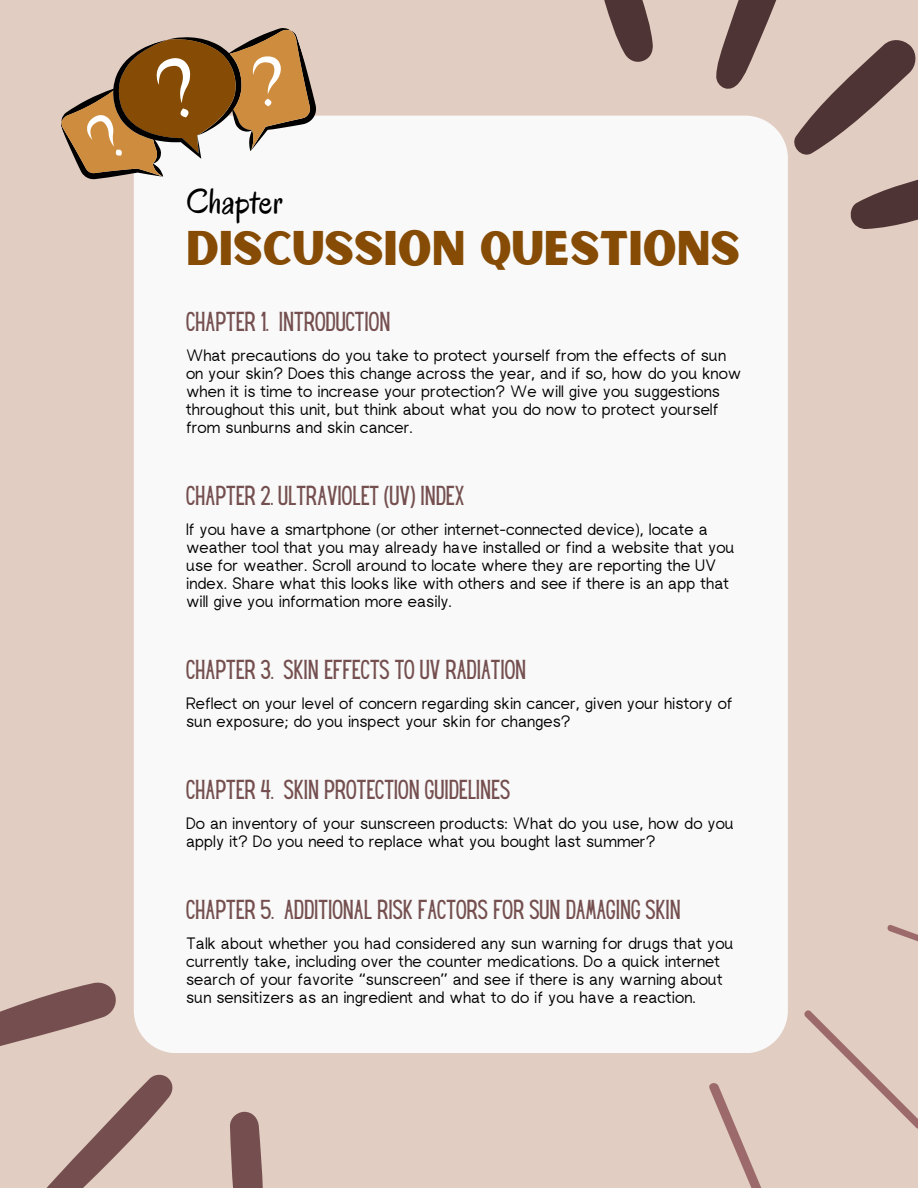
<style>
.page{position:relative;width:918px;height:1188px;background:#e1cdc1}
.page>*{position:absolute;margin:0;border:0;box-sizing:border-box;transform-origin:0 0}
.t1{font:46.5px "Sunborn Sans One";color:#864b04}
.t2{font:36px "Oregano";color:#000}
.t3{font:24px "Hey Gotcha";color:#754f4f}
.t4{font:16.5px/18px "rugratssans";color:#000}
</style>
<div class="page">
<svg style="left:716px;top:0;width:200px;height:155px"></svg>
<svg style="left:850px;top:179px;width:68px;height:50px"></svg>
<svg style="left:604px;top:0;width:49px;height:62px"></svg>
<svg style="left:0;top:982px;width:116px;height:64px"></svg>
<svg style="left:46px;top:1074px;width:127px;height:114px"></svg>
<svg style="left:230px;top:1112px;width:33px;height:76px;background:#84605e"></svg>
<svg style="left:709px;top:1010px;width:209px;height:178px"></svg>
<svg style="left:887px;top:925px;width:31px;height:17px"></svg>
<div style="left:134px;top:116px;width:654px;height:937px;background:#f9f9f9"></div>
<svg style="left:61px;top:28px;width:265px;height:174px"></svg>
<p class="t2" style="left:186px;top:178px;width:98px">Chapter</p>
<h3 class="t1" style="left:186px;top:219px;width:556px">DISCUSSION QUESTIONS</h3>
<p class="t3" style="left:186px;top:312px;width:204px">CHAPTER 1. INTRODUCTION</p>
<p class="t4" style="left:186px;top:348px;width:557px">What precautions do you take to protect yourself from the effects of sun on your skin? Does this change across the year, and if so, how do you know when it is time to increase your protection? We will give you suggestions throughout this unit, but think about what you do now to protect yourself from sunburns and skin cancer.</p>
<h2 class="t3" style="left:186px;top:486px;width:279px">CHAPTER 2. ULTRAVIOLET (UV) INDEX</h2>
<h1 class="t4" style="left:186px;top:522px;width:550px">If you have a smartphone (or other internet-connected device), locate a weather tool that you may already have installed or find a website that you use for weather. Scroll around to locate where they are reporting the UV index. Share what this looks like with others and see if there is an app that will give you information more easily.</h1>
<h3 class="t3" style="left:186px;top:660px;width:340px">CHAPTER 3. SKIN EFFECTS TO UV RADIATION</h3>
<p class="t4" style="left:186px;top:696px;width:548px">Reflect on your level of concern regarding skin cancer, given your history of sun exposure; do you inspect your skin for changes?</p>
<h3 class="t3" style="left:186px;top:780px;width:325px">CHAPTER 4. SKIN PROTECTION GUIDELINES</h3>
<p class="t4" style="left:186px;top:816px;width:549px">Do an inventory of your sunscreen products: What do you use, how do you apply it? Do you need to replace what you bought last summer?</p>
<h3 class="t3" style="left:186px;top:900px;width:495px">CHAPTER 5. ADDITIONAL RISK FACTORS FOR SUN DAMAGING SKIN</h3>
<p class="t4" style="left:186px;top:935px;width:549px">Talk about whether you had considered any sun warning for drugs that you currently take, including over the counter medications. Do a quick internet search of your favorite “sunscreen” and see if there is any warning about sun sensitizers as an ingredient and what to do if you have a reaction.</p>
</div>
